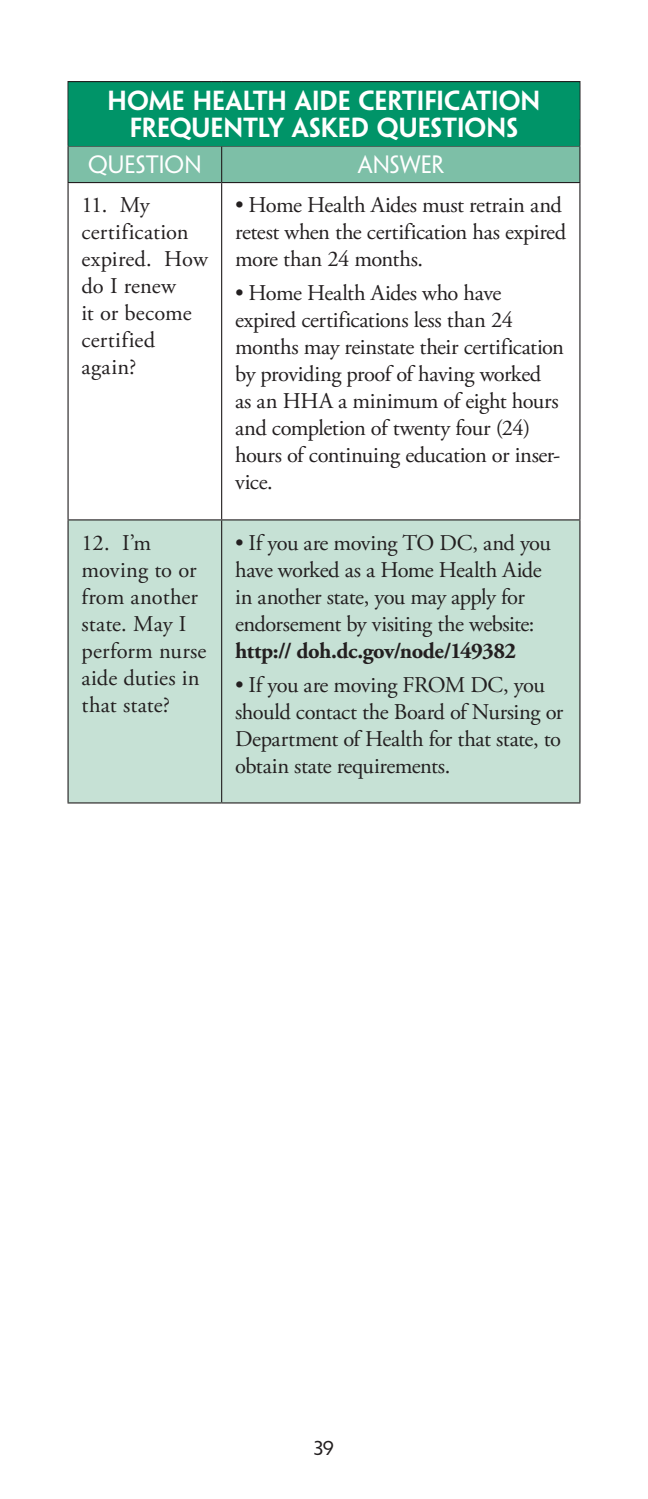
<style>
.page{position:relative;width:648px;height:1499px;background:#fff}
.page>*{position:absolute;margin:0;border:0;box-sizing:border-box;transform-origin:0 0}
.t1{font:600 24.75px/27px "Penumbra Sans Std";color:#fff;text-align:center}
.t2{font:22.5px/27px "Adobe Garamond Pro";letter-spacing:-.015em;color:#231f20}
.t3{font:22.5px/27px "Adobe Garamond Pro";letter-spacing:.01em;color:#231f20}
.t4{font:700 22.5px "Adobe Garamond Pro";letter-spacing:-.025em;color:#231f20}
.t5{font:22.5px "Penumbra Sans Std";letter-spacing:.005em;color:#fff}
.t6{font:18px "Penumbra Sans Std";color:#231f20}
</style>
<div class="page">
<div style="left:69px;top:147px;width:510px;height:35px;background:#7dbfa7"></div>
<div style="left:69px;top:520px;width:510px;height:282px;background:#c6e1d5"></div>
<hr style="left:68px;top:182px;width:154px;height:1px;background:#231f20">
<hr style="left:222px;top:182px;width:358px;height:1px;background:#231f20">
<hr style="left:68px;top:519px;width:154px;height:1px;background:#231f20">
<hr style="left:222px;top:519px;width:358px;height:1px;background:#231f20">
<hr style="left:68px;top:802px;width:154px;height:1px;background:#231f20">
<hr style="left:222px;top:802px;width:358px;height:1px;background:#231f20">
<hr style="left:68px;top:147px;width:1px;height:35px;background:#231f20">
<hr style="left:221px;top:147px;width:1px;height:35px;background:#231f20">
<hr style="left:579px;top:147px;width:1px;height:35px;background:#231f20">
<hr style="left:68px;top:183px;width:1px;height:336px;background:#231f20">
<hr style="left:221px;top:183px;width:1px;height:336px;background:#231f20">
<hr style="left:579px;top:183px;width:1px;height:336px;background:#231f20">
<hr style="left:68px;top:520px;width:1px;height:282px;background:#231f20">
<hr style="left:221px;top:520px;width:1px;height:282px;background:#231f20">
<hr style="left:579px;top:520px;width:1px;height:282px;background:#231f20">
<hr style="left:68px;top:81px;width:154px;height:1px;background:#231f20">
<hr style="left:68px;top:82px;width:1px;height:63px;background:#231f20">
<hr style="left:222px;top:81px;width:358px;height:1px;background:#231f20">
<hr style="left:579px;top:82px;width:1px;height:63px;background:#231f20">
<hr style="left:68px;top:145px;width:154px;height:2px;background:#231f20">
<hr style="left:222px;top:145px;width:358px;height:2px;background:#231f20">
<div style="left:69px;top:83px;width:510px;height:36px;background:#009468"></div>
<div style="left:69px;top:110px;width:510px;height:36px;background:#009468"></div>
<p class="t1" style="left:108px;top:87px;width:434px">HOME HEALTH AIDE CERTIFICATION<br>FREQUENTLY ASKED QUESTIONS</p>
<p class="t5" style="left:88px;top:151px;width:115px">QUESTION</p>
<p class="t5" style="left:358px;top:151px;width:88px">ANSWER</p>
<p class="t3" style="left:82px;top:192px;width:128px">11. My certification expired. How do I renew<br>it or become certified again?</p>
<p class="t2" style="left:235px;top:192px;width:333px">• Home Health Aides must retrain and retest when the certification has expired more than 24 months.</p>
<p class="t2" style="left:235px;top:280px;width:330px">• Home Health Aides who have expired certifications less than 24 months may reinstate their certification by providing proof of having worked<br>as an HHA a minimum of eight hours and completion of twenty four (24) hours of continuing education or inser&shy;vice.</p>
<p class="t2" style="left:82px;top:530px;width:126px">12. I’m moving to or from another state. May I perform nurse aide duties in that state?</p>
<p class="t2" style="left:235px;top:530px;width:317px">• If you are moving TO DC, and you have worked as a Home Health Aide in another state, you may apply for endorsement by visiting the website:</p>
<p class="t4" style="left:235px;top:637px;width:283px">http:// doh.dc.gov/node/149382</p>
<p class="t2" style="left:235px;top:671px;width:330px">• If you are moving FROM DC, you should contact the Board of Nursing or Department of Health for that state, to obtain state requirements.</p>
<p class="t6" style="left:314px;top:1437px;width:21px">39</p>
</div>
